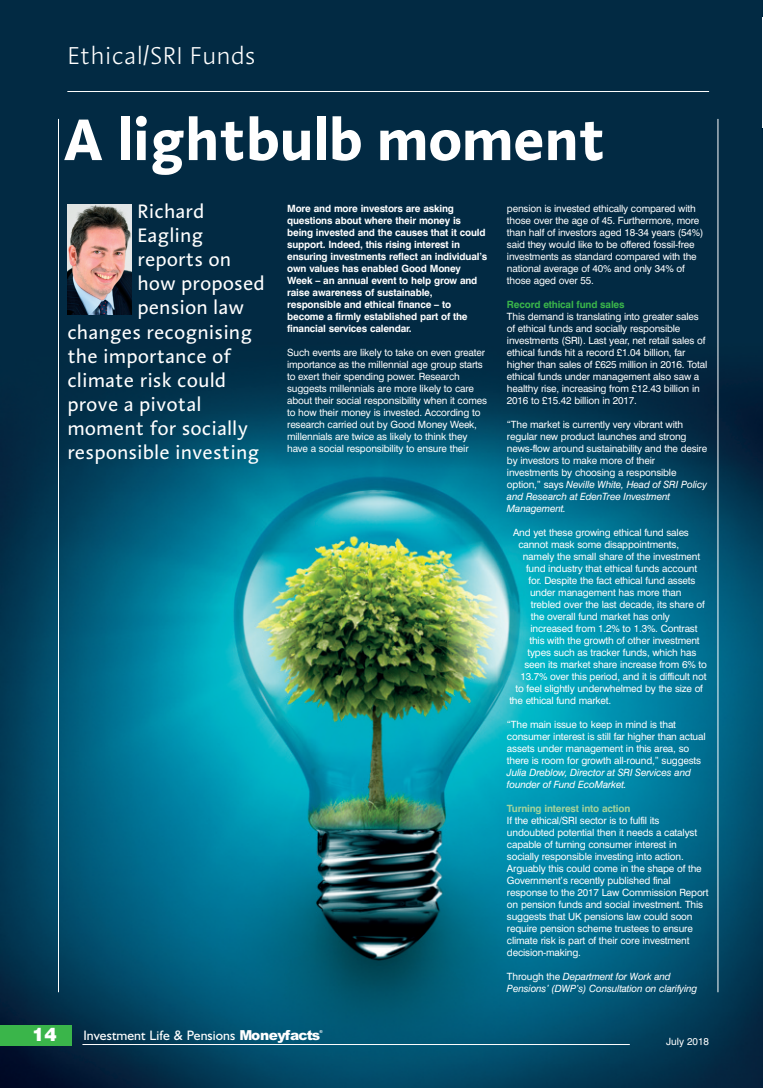
<style>
.page{position:relative;width:780px;height:1088px;background:#fff}
.page>*{position:absolute;margin:0;border:0;box-sizing:border-box;transform-origin:0 0}
.t1{font:700 60px "Linotype Aroma";letter-spacing:-.005em;color:#fff}
.t2{font:300 25px "Linotype Aroma";color:#fff}
.t3{font:20px "Linotype Aroma";color:#fff}
.t4{font:900 18.75px "Swiss 721 BT";color:#fff}
.t5{font:13.75px "Humanist 521 BT";letter-spacing:.005em;color:#fff}
.t6{font:10px/12px "Swiss 721 BT";letter-spacing:-.015em;color:#fff}
.t7{font:700 10px/12px "Swiss 721 BT";letter-spacing:-.015em;color:#fff}
.t8{font:italic 10px/12px "Swiss 721 BT";letter-spacing:-.015em;color:#fff}
.t9{font:700 10px "Swiss 721 BT";letter-spacing:-.015em;color:#a3d39c}
.t10{font:700 10px "Swiss 721 BT";letter-spacing:-.015em;color:#3ab54a}
.t11{font:900 4.12px "Arial";color:#fff}
.s1{font-style:italic}
.s2{font-style:normal}
.s3{font-family:"Arial";font-weight:900}
</style>
<div class="page">
<img style="left:0;top:0;width:762px;height:1088px">
<hr style="left:67px;top:91px;width:642px;height:1px;background:#fff">
<hr style="left:58px;top:119px;width:1px;height:873px;background:#fff">
<hr style="left:717px;top:119px;width:1px;height:873px;background:#fff">
<div style="left:0;top:1024px;width:71px;height:21px;background:#3ab54a"></div>
<hr style="left:82px;top:1044px;width:547px;height:1px;background:#fff">
<img style="left:67px;top:204px;width:64px;height:110px">
<h2 class="t2" style="left:67px;top:40px;width:190px">Ethical/SRI Funds</h2>
<h1 class="t1" style="left:63px;top:100px;width:543px">A lightbulb moment</h1>
<p class="t7" style="left:287px;top:202px;width:201px">More and more investors are asking questions about where their money is being invested and the causes that it could support. Indeed, this rising interest in ensuring investments reflect an individual’s own values has enabled Good Money Week – an annual event to help grow and raise awareness of sustainable, responsible and ethical finance – to become a firmly established part of the financial services calendar.</p>
<p class="t6" style="left:287px;top:346px;width:201px">Such events are likely to take on even greater importance as the millennial age group starts to exert their spending power. Research suggests millennials are more likely to care about their social responsibility when it comes to how their money is invested. According to research carried out by Good Money Week, millennials are twice as likely to think they have a social responsibility to ensure their</p>
<h3 class="t3" style="left:137px;top:198px;width:68px">Richard</h3>
<h3 class="t3" style="left:137px;top:223px;width:68px">Eagling</h3>
<h3 class="t3" style="left:137px;top:247px;width:95px">reports on</h3>
<h3 class="t3" style="left:137px;top:271px;width:129px">how proposed</h3>
<h3 class="t3" style="left:137px;top:295px;width:108px">pension law</h3>
<h3 class="t3" style="left:67px;top:319px;width:186px">changes recognising</h3>
<h3 class="t3" style="left:67px;top:343px;width:165px">the importance of</h3>
<h3 class="t3" style="left:67px;top:367px;width:160px">climate risk could</h3>
<h3 class="t3" style="left:67px;top:391px;width:136px">prove a pivotal</h3>
<h3 class="t3" style="left:67px;top:416px;width:182px">moment for socially</h3>
<h3 class="t3" style="left:67px;top:440px;width:194px">responsible investing</h3>
<p class="t6" style="left:507px;top:202px;width:198px">pension is invested ethically compared with those over the age of 45. Furthermore, more than half of investors aged 18-34 years (54%) said they would like to be offered fossil-free investments as standard compared with the national average of 40% and only 34% of those aged over 55.</p>
<p class="t10" style="left:507px;top:298px;width:119px">Record ethical fund sales</p>
<p class="t6" style="left:507px;top:310px;width:202px">This demand is translating into greater sales of ethical funds and socially responsible investments (SRI). Last year, net retail sales of ethical funds hit a record £1.04 billion, far higher than sales of £625 million in 2016. Total ethical funds under management also saw a healthy rise, increasing from £12.43 billion in 2016 to £15.42 billion in 2017.</p>
<p class="t6" style="left:507px;top:418px;width:202px">“The market is currently very vibrant with regular new product launches and strong news-flow around sustainability and the desire by investors to make more of their investments by choosing a responsible option,” says <span class="s1">Neville White, Head of SRI Policy and Research at EdenTree Investment Management.</span></p>
<p class="t6" style="left:513px;top:526px;width:177px">And yet these growing ethical fund sales</p>
<p class="t6" style="left:518px;top:538px;width:162px">cannot mask some disappointments,</p>
<p class="t6" style="left:522px;top:550px;width:179px">namely the small share of the investment</p>
<p class="t6" style="left:526px;top:562px;width:173px">fund industry that ethical funds account</p>
<p class="t6" style="left:528px;top:574px;width:168px">for. Despite the fact ethical fund assets</p>
<p class="t6" style="left:530px;top:586px;width:153px">under management has more than</p>
<p class="t6" style="left:530px;top:598px;width:175px">trebled over the last decade, its share of</p>
<p class="t6" style="left:531px;top:610px;width:140px">the overall fund market has only</p>
<p class="t6" style="left:530px;top:622px;width:168px">increased from 1.2% to 1.3%. Contrast</p>
<p class="t6" style="left:529px;top:634px;width:172px">this with the growth of other investment</p>
<p class="t6" style="left:527px;top:646px;width:170px">types such as tracker funds, which has</p>
<p class="t6" style="left:524px;top:658px;width:184px">seen its market share increase from 6% to</p>
<p class="t6" style="left:520px;top:670px;width:187px">13.7% over this period, and it is difficult not</p>
<p class="t6" style="left:515px;top:682px;width:189px">to feel slightly underwhelmed by the size of</p>
<p class="t6" style="left:509px;top:694px;width:103px">the ethical fund market.</p>
<p class="t6" style="left:507px;top:718px;width:200px">“The main issue to keep in mind is that consumer interest is still far higher than actual assets under management in this area, so there is room for growth all-round,” suggests</p>
<p class="t8" style="left:507px;top:766px;width:185px">Julia Dreblow, Director at SRI Services and founder of Fund EcoMarket.</p>
<p class="t9" style="left:507px;top:803px;width:125px">Turning interest into action</p>
<p class="t6" style="left:507px;top:815px;width:203px">If the ethical/SRI sector is to fulfil its undoubted potential then it needs a catalyst capable of turning consumer interest in socially responsible investing into action.<br>Arguably this could come in the shape of the Government’s recently published final response to the 2017 Law Commission Report on pension funds and social investment. This suggests that UK pensions law could soon require pension scheme trustees to ensure climate risk is part of their core investment decision-making.</p>
<p class="t8" style="left:507px;top:971px;width:192px"><span class="s2">Through the</span> Department for Work and<br>Pensions’ (DWP’s) Consultation on clarifying</p>
<h3 class="t4" style="left:32px;top:1024px;width:26px">14</h3>
<h3 class="t5" style="left:83px;top:1027px;width:238px">Investment Life &amp; Pensions <span class="s3">Moneyfacts</span></h3>
<p class="t11" style="left:319px;top:1029px;width:5px">®</p>
<p class="t6" style="left:666px;top:1035px;width:45px">July 2018</p>
</div>
